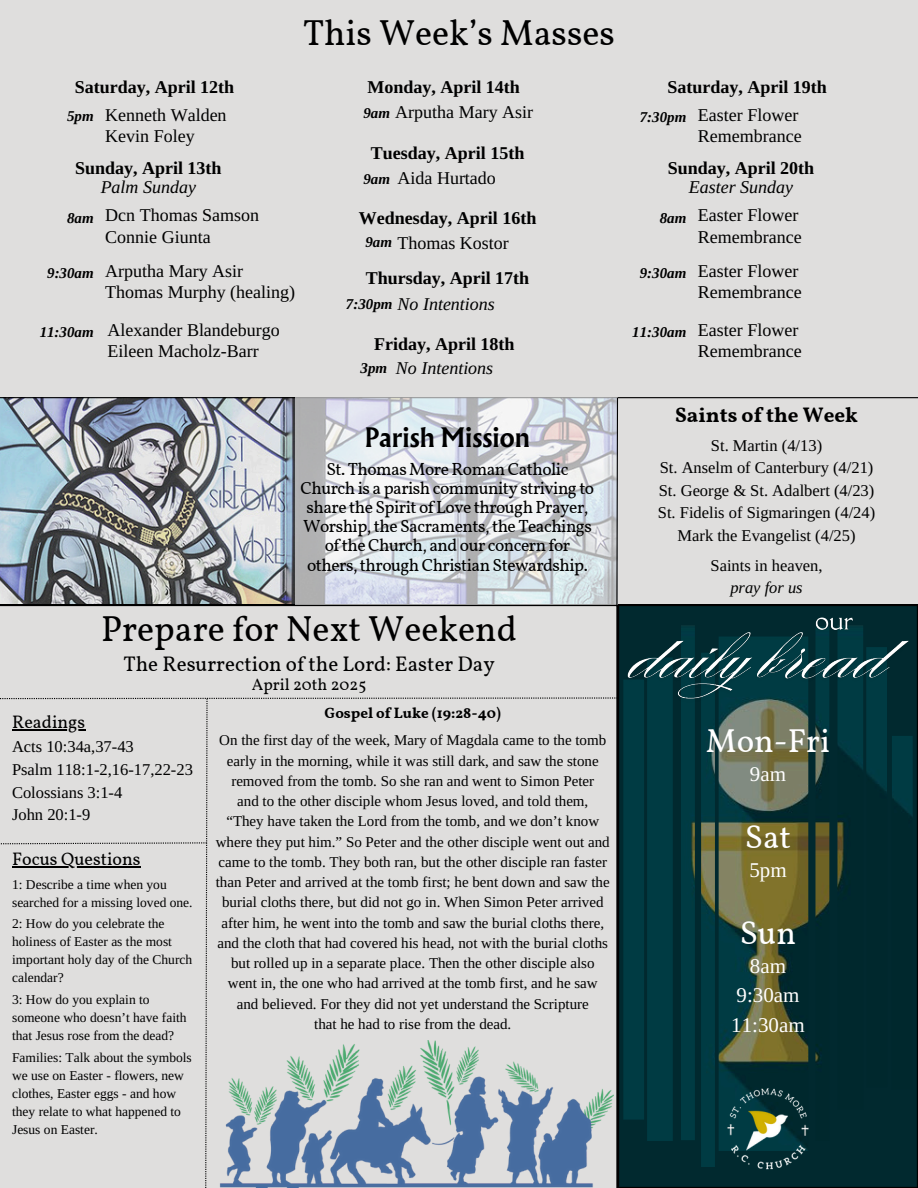
<style>
.page{position:relative;width:918px;height:1188px;background:#dfdedd}
.page>*{position:absolute;margin:0;border:0;box-sizing:border-box;transform-origin:0 0}
.t1{font:36px "Vollkorn";color:#000}
.t2{font:33px "Vollkorn";color:#fff}
.t3{font:700 24.15px "Albertus Nova";color:#000}
.t4{font:21px "Vollkorn";color:#000}
.t5{font:21px/29.2px "Libra Serif Modern";color:#fff;text-align:center}
.t6{font:700 21px "Vollkorn";color:#000}
.t7{font:18px "Libra Serif Modern";color:#000}
.t8{font:700 18px "Libra Serif Modern";color:#000}
.t9{font:italic 18px "Libra Serif Modern";color:#000}
.t10{font:18px "Vollkorn";color:#000}
.t11{font:17.55px/19.2px "Vollkorn";letter-spacing:-.03em;color:#000;text-align:center}
.t12{font:16.5px "Libra Serif Modern";color:#000}
.t13{font:16.5px "Vollkorn";color:#000}
.t14{font:italic 16.5px "Libra Serif Modern";color:#000}
.t15{font:15px/20.2px "Libra Serif Modern";color:#000;text-align:center}
.t16{font:italic 700 15px "Libra Serif Modern";color:#000}
.t17{font:700 15px "Vollkorn";color:#000}
.t18{font:13.5px/18px "Libra Serif Modern";color:#000}
</style>
<div class="page">
<img style="left:0;top:398px;width:295px;height:207px">
<svg style="left:0;top:697px;width:617px;height:491px"></svg>
<hr style="left:0;top:397px;width:918px;height:1px;background:#000">
<svg style="left:295px;top:398px;width:321px;height:207px"></svg>
<svg style="left:616px;top:397px;width:3px;height:209px"></svg>
<svg style="left:618px;top:605px;width:300px;height:583px;background:#002227"></svg>
<img style="left:623px;top:753px;width:290px;height:414px">
<img style="left:721px;top:1082px;width:94px;height:94px">
<img style="left:621px;top:604px;width:294px;height:149px">
<img style="left:814px;top:604px;width:41px;height:34px">
<img style="left:210px;top:1041px;width:404px;height:147px">
<hr style="left:12px;top:866px;width:129px;height:2px;background:#000">
<hr style="left:12px;top:730px;width:73px;height:1px;background:#000">
<p class="t8" style="left:75px;top:77px;width:161px">Saturday, April 12th</p>
<p class="t7" style="left:105px;top:105px;width:123px">Kenneth Walden</p>
<p class="t7" style="left:105px;top:127px;width:91px">Kevin Foley</p>
<p class="t8" style="left:75px;top:158px;width:148px">Sunday, April 13th</p>
<p class="t9" style="left:101px;top:178px;width:97px">Palm Sunday</p>
<p class="t7" style="left:105px;top:206px;width:155px">Dcn Thomas Samson</p>
<p class="t7" style="left:105px;top:227px;width:107px">Connie Giunta</p>
<p class="t7" style="left:105px;top:261px;width:139px">Arputha Mary Asir</p>
<p class="t7" style="left:105px;top:283px;width:191px">Thomas Murphy (healing)</p>
<p class="t7" style="left:108px;top:320px;width:174px">Alexander Blandeburgo</p>
<p class="t7" style="left:108px;top:342px;width:153px">Eileen Macholz-Barr</p>
<p class="t16" style="left:67px;top:107px;width:28px">5pm</p>
<p class="t16" style="left:67px;top:209px;width:28px">8am</p>
<p class="t16" style="left:47px;top:265px;width:48px">9:30am</p>
<p class="t16" style="left:40px;top:324px;width:56px">11:30am</p>
<p class="t1" style="left:303px;top:10px;width:313px">This Week’s Masses</p>
<p class="t8" style="left:367px;top:77px;width:154px">Monday, April 14th</p>
<p class="t7" style="left:395px;top:103px;width:139px">Arputha Mary Asir</p>
<p class="t8" style="left:371px;top:143px;width:155px">Tuesday, April 15th</p>
<p class="t7" style="left:398px;top:168px;width:100px">Aida Hurtado</p>
<p class="t8" style="left:359px;top:208px;width:179px">Wednesday, April 16th</p>
<p class="t7" style="left:398px;top:234px;width:113px">Thomas Kostor</p>
<p class="t8" style="left:366px;top:268px;width:165px">Thursday, April 17th</p>
<p class="t9" style="left:398px;top:294px;width:99px">No Intentions</p>
<p class="t8" style="left:374px;top:334px;width:142px">Friday, April 18th</p>
<h6 class="t9" style="left:396px;top:358px;width:99px">No Intentions</h6>
<p class="t16" style="left:363px;top:105px;width:28px">9am</p>
<p class="t16" style="left:363px;top:171px;width:28px">9am</p>
<p class="t16" style="left:366px;top:233px;width:28px">9am</p>
<p class="t16" style="left:346px;top:296px;width:48px">7:30pm</p>
<p class="t16" style="left:361px;top:360px;width:28px">3pm</p>
<p class="t3" style="left:365px;top:420px;width:167px">Parish Mission</p>
<p class="t11" style="left:301px;top:461px;width:295px">St. Thomas More Roman Catholic Church is a parish community striving to share the Spirit of Love through Prayer, Worship, the Sacraments, the Teachings of the Church, and our concern for others, through Christian Stewardship.</p>
<p class="t1" style="left:101px;top:607px;width:417px">Prepare for Next Weekend</p>
<p class="t4" style="left:123px;top:651px;width:373px">The Resurrection of the Lord: Easter Day</p>
<p class="t13" style="left:252px;top:674px;width:116px">April 20th 2025</p>
<p class="t10" style="left:12px;top:711px;width:75px">Readings</p>
<p class="t12" style="left:12px;top:738px;width:123px">Acts 10:34a,37-43</p>
<p class="t12" style="left:12px;top:761px;width:182px">Psalm 118:1-2,16-17,22-23</p>
<h6 class="t12" style="left:12px;top:783px;width:112px">Colossians 3:1-4</h6>
<p class="t12" style="left:12px;top:806px;width:80px">John 20:1-9</p>
<h6 class="t10" style="left:12px;top:848px;width:130px">Focus Questions</h6>
<p class="t18" style="left:12px;top:875px;width:182px">1: Describe a time when you searched for a missing loved one.</p>
<p class="t18" style="left:12px;top:914px;width:182px">2: How do you celebrate the holiness of Easter as the most important holy day of the Church calendar?</p>
<p class="t18" style="left:12px;top:990px;width:176px">3: How do you explain to someone who doesn’t have faith that Jesus rose from the dead?</p>
<h6 class="t18" style="left:12px;top:1048px;width:181px">Families: Talk about the symbols we use on Easter - flowers, new clothes, Easter eggs - and how they relate to what happened to<br>Jesus on Easter.</h6>
<p class="t17" style="left:325px;top:704px;width:178px">Gospel of Luke (19:28-40)</p>
<p class="t15" style="left:219px;top:730px;width:388px">On the first day of the week, Mary of Magdala came to the tomb early in the morning, while it was still dark, and saw the stone removed from the tomb. So she ran and went to Simon Peter</p>
<h6 class="t15" style="left:237px;top:791px;width:353px">and to the other disciple whom Jesus loved, and told them,</h6>
<p class="t15" style="left:216px;top:811px;width:396px">“They have taken the Lord from the tomb, and we don’t know where they put him.” So Peter and the other disciple went out and came to the tomb. They both ran, but the other disciple ran faster than Peter and arrived at the tomb first; he bent down and saw the burial cloths there, but did not go in. When Simon Peter arrived after him, he went into the tomb and saw the burial cloths there,</p>
<p class="t15" style="left:217px;top:933px;width:392px">and the cloth that had covered his head, not with the burial cloths but rolled up in a separate place. Then the other disciple also went in, the one who had arrived at the tomb first, and he saw and believed. For they did not yet understand the Scripture</p>
<h6 class="t15" style="left:314px;top:1014px;width:199px">that he had to rise from the dead.</h6>
<p class="t8" style="left:667px;top:77px;width:161px">Saturday, April 19th</p>
<p class="t7" style="left:698px;top:105px;width:102px">Easter Flower</p>
<p class="t7" style="left:698px;top:127px;width:105px">Remembrance</p>
<p class="t8" style="left:668px;top:158px;width:148px">Sunday, April 20th</p>
<p class="t9" style="left:689px;top:178px;width:106px">Easter Sunday</p>
<p class="t7" style="left:698px;top:206px;width:102px">Easter Flower</p>
<p class="t7" style="left:698px;top:227px;width:105px">Remembrance</p>
<p class="t7" style="left:698px;top:261px;width:102px">Easter Flower</p>
<p class="t7" style="left:698px;top:283px;width:105px">Remembrance</p>
<p class="t7" style="left:698px;top:320px;width:102px">Easter Flower</p>
<p class="t7" style="left:698px;top:342px;width:105px">Remembrance</p>
<h3 class="t16" style="left:640px;top:109px;width:48px">7:30pm</h3>
<p class="t16" style="left:660px;top:209px;width:28px">8am</p>
<p class="t16" style="left:640px;top:265px;width:48px">9:30am</p>
<h4 class="t16" style="left:632px;top:324px;width:56px">11:30am</h4>
<p class="t6" style="left:675px;top:402px;width:184px">Saints of the Week</p>
<p class="t12" style="left:711px;top:436px;width:113px">St. Martin (4/13)</p>
<p class="t12" style="left:660px;top:459px;width:215px">St. Anselm of Canterbury (4/21)</p>
<p class="t12" style="left:659px;top:481px;width:217px">St. George &amp; St. Adalbert (4/23)</p>
<h2 class="t12" style="left:658px;top:504px;width:219px">St. Fidelis of Sigmaringen (4/24)</h2>
<h5 class="t12" style="left:678px;top:526px;width:179px">Mark the Evangelist (4/25)</h5>
<p class="t12" style="left:711px;top:556px;width:114px">Saints in heaven,</p>
<p class="t14" style="left:730px;top:579px;width:74px">pray for us</p>
<h2 class="t2" style="left:706px;top:720px;width:126px">Mon-Fri</h2>
<h6 class="t5" style="left:750px;top:760px;width:38px">9am</h6>
<p class="t2" style="left:745px;top:816px;width:48px">Sat</p>
<p class="t5" style="left:749px;top:856px;width:39px">5pm</p>
<p class="t2" style="left:740px;top:912px;width:58px">Sun</p>
<p class="t5" style="left:731px;top:952px;width:75px">8am<br>9:30am<br>11:30am</p>
</div>
